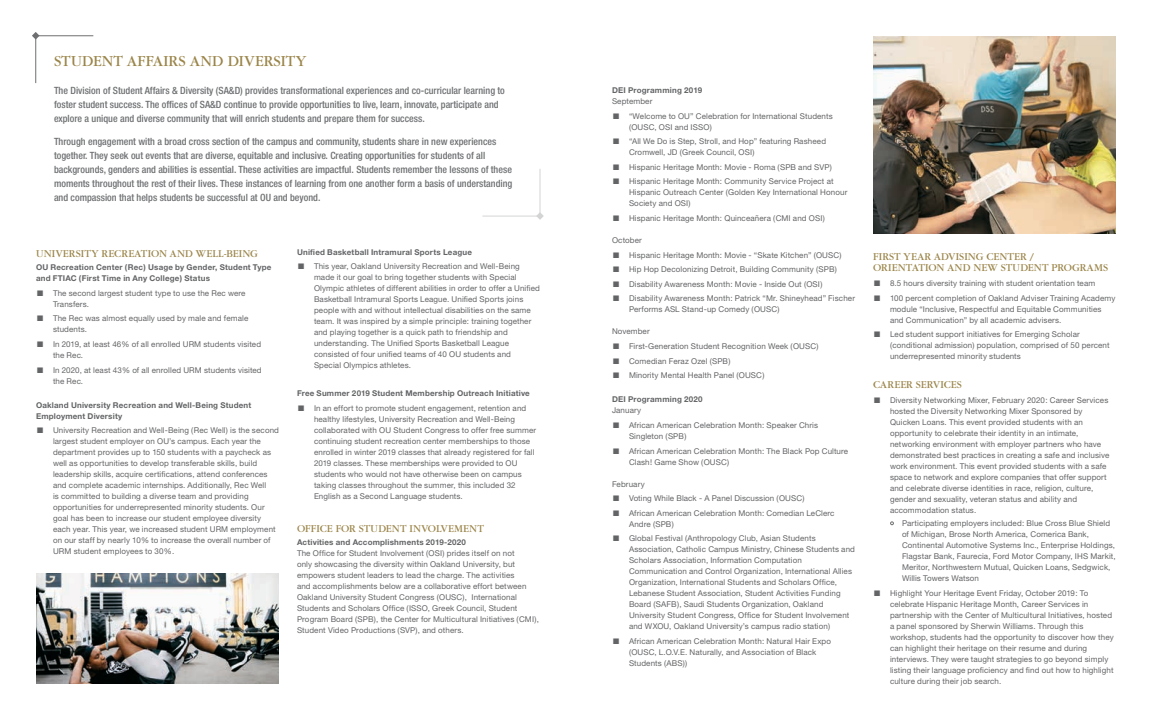
<style>
.page{position:relative;width:1152px;height:720px;background:#fff}
.page>*{position:absolute;margin:0;border:0;box-sizing:border-box;transform-origin:0 0}
.t1{font:16px "Garamond";letter-spacing:.015em;color:#9a8448}
.t2{font:11px/11px "Garamond";letter-spacing:.015em;color:#9a8448}
.t3{font:500 condensed 10px/14px "Helvetica Neue";color:#6d6f71}
.t4{font:8px/11px "Helvetica Neue";letter-spacing:.015em;color:#636466}
.t5{font:700 8px/11px "Helvetica Neue";letter-spacing:.025em;color:#636466}
</style>
<div class="page">
<svg style="left:890px;top:522px;width:4px;height:3px"></svg>
<hr style="left:35px;top:36px;width:1px;height:47px;background:#6d6f71">
<hr style="left:36px;top:36px;width:57px;height:1px;background:#6d6f71">
<svg style="left:32px;top:32px;width:8px;height:8px"></svg>
<hr style="left:540px;top:169px;width:1px;height:47px;background:#6d6f71">
<hr style="left:482px;top:216px;width:58px;height:1px;background:#6d6f71">
<svg style="left:536px;top:212px;width:8px;height:8px"></svg>
<img style="left:36px;top:573px;width:243px;height:111px">
<img style="left:873px;top:36px;width:243px;height:198px">
<h1 class="t1" style="left:54px;top:53px;width:254px">STUDENT AFFAIRS AND DIVERSITY</h1>
<p class="t3" style="left:54px;top:83px;width:452px">The Division of Student Affairs &amp; Diversity (SA&amp;D) provides transformational experiences and co-curricular learning to foster student success. The offices of SA&amp;D continue to provide opportunities to live, learn, innovate, participate and explore a unique and diverse community that will enrich students and prepare them for success.</p>
<p class="t3" style="left:54px;top:134px;width:460px">Through engagement with a broad cross section of the campus and community, students share in new experiences together. They seek out events that are diverse, equitable and inclusive. Creating opportunities for students of all backgrounds, genders and abilities is essential. These activities are impactful. Students remember the lessons of these moments throughout the rest of their lives. These instances of learning from one another form a basis of understanding and compassion that helps students be successful at OU and beyond.</p>
<h2 class="t2" style="left:36px;top:248px;width:224px">UNIVERSITY RECREATION AND WELL-BEING</h2>
<p class="t5" style="left:36px;top:262px;width:237px">OU Recreation Center (Rec) Usage by Gender, Student Type and FTIAC (First Time in Any College) Status</p>
<p class="t4" style="left:53px;top:287px;width:194px;text-indent:-16px">■ The second largest student type to use the Rec were<br>Transfers.</p>
<p class="t4" style="left:53px;top:313px;width:197px;text-indent:-16px">■ The Rec was almost equally used by male and female students.</p>
<p class="t4" style="left:53px;top:338px;width:210px;text-indent:-16px">■ In 2019, at least 46% of all enrolled URM students visited the Rec.</p>
<p class="t4" style="left:53px;top:364px;width:210px;text-indent:-16px">■ In 2020, at least 43% of all enrolled URM students visited the Rec.</p>
<p class="t5" style="left:36px;top:399px;width:217px">Oakland University Recreation and Well-Being Student<br>Employment Diversity</p>
<p class="t4" style="left:53px;top:425px;width:228px;text-indent:-16px">■ University Recreation and Well-Being (Rec Well) is the second largest student employer on OU’s campus. Each year the department provides up to 150 students with a paycheck as well as opportunities to develop transferable skills, build leadership skills, acquire certifications, attend conferences and complete academic internships. Additionally, Rec Well<br>is committed to building a diverse team and providing opportunities for underrepresented minority students. Our goal has been to increase our student employee diversity each year. This year, we increased student URM employment on our staff by nearly 10% to increase the overall number of URM student employees to 30%.</p>
<p class="t5" style="left:297px;top:246px;width:177px">Unified Basketball Intramural Sports League</p>
<p class="t4" style="left:314px;top:261px;width:227px;text-indent:-16px">■ This year, Oakland University Recreation and Well-Being made it our goal to bring together students with Special Olympic athletes of different abilities in order to offer a Unified Basketball Intramural Sports League. Unified Sports joins people with and without intellectual disabilities on the same team. It was inspired by a simple principle: training together and playing together is a quick path to friendship and understanding. The Unified Sports Basketball League consisted of four unified teams of 40 OU students and Special Olympics athletes.</p>
<p class="t5" style="left:297px;top:388px;width:234px">Free Summer 2019 Student Membership Outreach Initiative</p>
<p class="t4" style="left:314px;top:402px;width:224px;text-indent:-16px">■ In an effort to promote student engagement, retention and healthy lifestyles, University Recreation and Well-Being collaborated with OU Student Congress to offer free summer continuing student recreation center memberships to those enrolled in winter 2019 classes that already registered for fall 2019 classes. These memberships were provided to OU students who would not have otherwise been on campus taking classes throughout the summer, this included 32<br>English as a Second Language students.</p>
<h2 class="t2" style="left:297px;top:523px;width:188px">OFFICE FOR STUDENT INVOLVEMENT</h2>
<p class="t5" style="left:297px;top:536px;width:171px">Activities and Accomplishments 2019-2020</p>
<p class="t4" style="left:297px;top:547px;width:244px">The Office for Student Involvement (OSI) prides itself on not<br>only showcasing the diversity within Oakland University, but empowers student leaders to lead the charge. The activities<br>and accomplishments below are a collaborative effort between Oakland University Student Congress (OUSC), International Students and Scholars Office (ISSO, Greek Council, Student Program Board (SPB), the Center for Multicultural Initiatives (CMI), Student Video Productions (SVP), and others.</p>
<p class="t5" style="left:612px;top:84px;width:92px">DEI Programming 2019</p>
<p class="t4" style="left:612px;top:95px;width:42px">September</p>
<p class="t4" style="left:629px;top:110px;width:205px;text-indent:-16px">■ “Welcome to OU” Celebration for International Students (OUSC, OSI and ISSO)</p>
<p class="t4" style="left:629px;top:136px;width:199px;text-indent:-16px">■ “All We Do is Step, Stroll, and Hop” featuring Rasheed<br>Cromwell, JD (Greek Council, OSI)</p>
<p class="t4" style="left:613px;top:161px;width:220px">■ Hispanic Heritage Month: Movie - Roma (SPB and SVP)</p>
<p class="t4" style="left:629px;top:176px;width:220px;text-indent:-16px">■ Hispanic Heritage Month: Community Service Project at<br>Hispanic Outreach Center (Golden Key International Honour<br>Society and OSI)</p>
<p class="t4" style="left:613px;top:212px;width:213px">■ Hispanic Heritage Month: Quinceañera (CMI and OSI)</p>
<p class="t4" style="left:612px;top:234px;width:31px">October</p>
<p class="t4" style="left:613px;top:249px;width:230px">■ Hispanic Heritage Month: Movie - “Skate Kitchen” (OUSC)</p>
<p class="t4" style="left:613px;top:264px;width:225px">■ Hip Hop Decolonizing Detroit, Building Community (SPB)</p>
<p class="t4" style="left:613px;top:278px;width:211px">■ Disability Awareness Month: Movie - Inside Out (OSI)</p>
<p class="t4" style="left:629px;top:293px;width:228px;text-indent:-16px">■ Disability Awareness Month: Patrick “Mr. Shineyhead” Fischer<br>Performs ASL Stand-up Comedy (OUSC)</p>
<p class="t4" style="left:612px;top:326px;width:39px">November</p>
<p class="t4" style="left:613px;top:340px;width:207px">■ First-Generation Student Recognition Week (OUSC)</p>
<p class="t4" style="left:613px;top:355px;width:119px">■ Comedian Feraz Ozel (SPB)</p>
<p class="t4" style="left:613px;top:370px;width:153px">■ Minority Mental Health Panel (OUSC)</p>
<p class="t5" style="left:612px;top:394px;width:92px">DEI Programming 2020</p>
<p class="t4" style="left:612px;top:405px;width:31px">January</p>
<p class="t4" style="left:629px;top:419px;width:191px;text-indent:-16px">■ African American Celebration Month: Speaker Chris<br>Singleton (SPB)</p>
<p class="t4" style="left:629px;top:445px;width:221px;text-indent:-16px">■ African American Celebration Month: The Black Pop Culture<br>Clash! Game Show (OUSC)</p>
<p class="t4" style="left:612px;top:478px;width:34px">February</p>
<p class="t4" style="left:613px;top:493px;width:193px">■ Voting While Black - A Panel Discussion (OUSC)</p>
<p class="t4" style="left:629px;top:507px;width:207px;text-indent:-16px">■ African American Celebration Month: Comedian LeClerc<br>Andre (SPB)</p>
<p class="t4" style="left:629px;top:533px;width:227px;text-indent:-16px">■ Global Festival (Anthropology Club, Asian Students Association, Catholic Campus Ministry, Chinese Students and Scholars Association, Information Computation Communication and Control Organization, International Allies Organization, International Students and Scholars Office, Lebanese Student Association, Student Activities Funding Board (SAFB), Saudi Students Organization, Oakland University Student Congress, Office for Student Involvement and WXOU, Oakland University’s campus radio station)</p>
<p class="t4" style="left:629px;top:635px;width:204px;text-indent:-16px">■ African American Celebration Month: Natural Hair Expo (OUSC, L.O.V.E. Naturally, and Association of Black<br>Students (ABS))</p>
<h2 class="t2" style="left:873px;top:252px;width:237px">FIRST YEAR ADVISING CENTER /<br>ORIENTATION AND NEW STUDENT PROGRAMS</h2>
<p class="t4" style="left:874px;top:278px;width:223px">■ 8.5 hours diversity training with student orientation team</p>
<p class="t4" style="left:890px;top:292px;width:227px;text-indent:-16px">■ 100 percent completion of Oakland Adviser Training Academy module “Inclusive, Respectful and Equitable Communities and Communication” by all academic advisers.</p>
<p class="t4" style="left:890px;top:329px;width:221px;text-indent:-16px">■ Led student support initiatives for Emerging Scholar (conditional admission) population, comprised of 50 percent underrepresented minority students</p>
<h2 class="t2" style="left:873px;top:380px;width:90px">CAREER SERVICES</h2>
<p class="t4" style="left:890px;top:395px;width:221px;text-indent:-16px">■ Diversity Networking Mixer, February 2020: Career Services hosted the Diversity Networking Mixer Sponsored by Quicken Loans. This event provided students with an opportunity to celebrate their identity in an intimate, networking environment with employer partners who have demonstrated best practices in creating a safe and inclusive work environment. This event provided students with a safe space to network and explore companies that offer support and celebrate diverse identities in race, religion, culture, gender and sexuality, veteran status and ability and accommodation status.</p>
<p class="t4" style="left:902px;top:518px;width:215px">Participating employers included: Blue Cross Blue Shield of Michigan, Brose North America, Comerica Bank, Continental Automotive Systems Inc., Enterprise Holdings, Flagstar Bank, Faurecia, Ford Motor Company, IHS Markit, Meritor, Northwestern Mutual, Quicken Loans, Sedgwick, Willis Towers Watson</p>
<p class="t4" style="left:890px;top:587px;width:225px;text-indent:-16px">■ Highlight Your Heritage Event Friday, October 2019: To celebrate Hispanic Heritage Month, Career Services in partnership with the Center of Multicultural Initiatives, hosted a panel sponsored by Sherwin Williams. Through this workshop, students had the opportunity to discover how they can highlight their heritage on their resume and during interviews. They were taught strategies to go beyond simply listing their language proficiency and find out how to highlight culture during their job search.</p>
</div>
